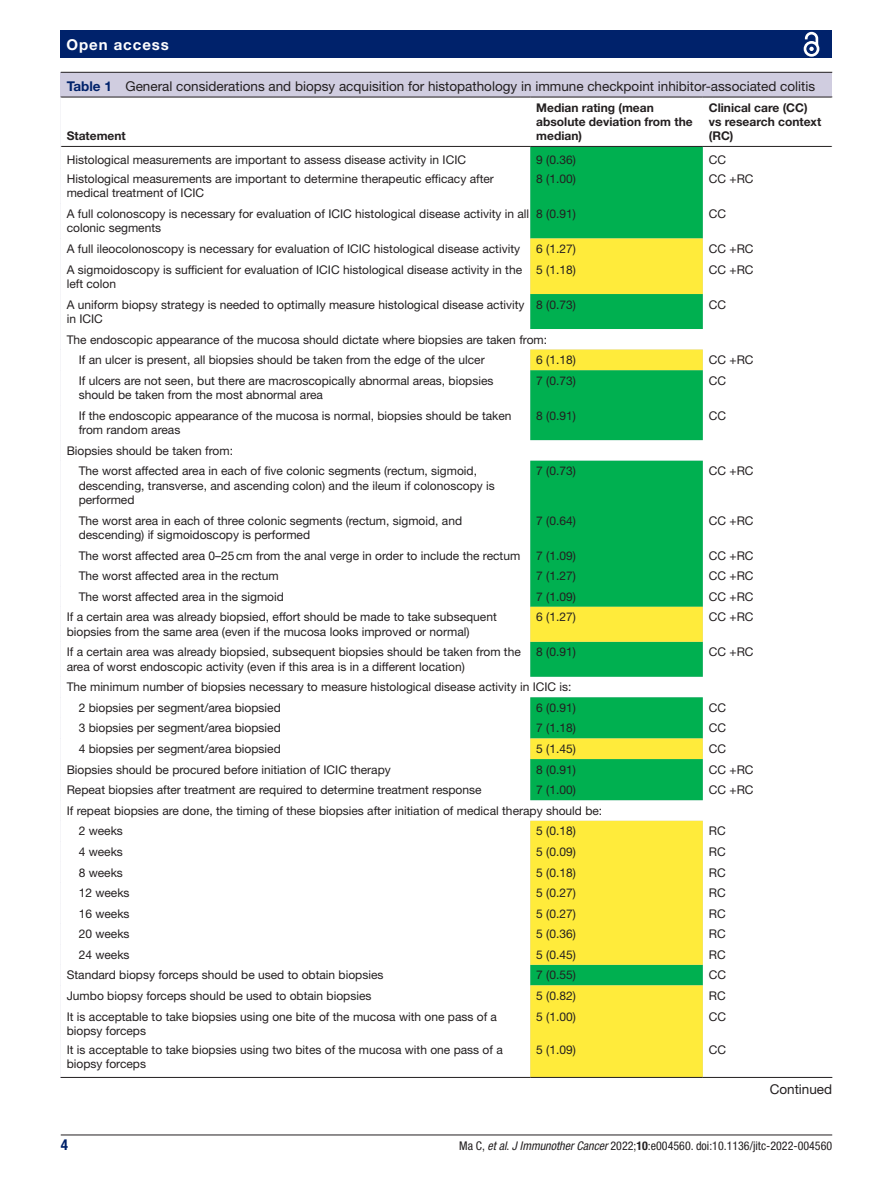
<style>
.page{position:relative;width:893px;height:1191px;background:#fff}
.page>*{position:absolute;margin:0;border:0;box-sizing:border-box;transform-origin:0 0}
.t1{font:700 15px "Helvetica Neue LT Std";letter-spacing:.065em;color:#fff}
.t2{font:700 condensed 15px "Helvetica Neue LT Std";color:#00226b}
.t3{font:13.5px "Helvetica Neue LT Std";color:#231f20}
.t4{font:12px/14.4px "Helvetica Neue LT Std";color:#231f20}
.t5{font:700 12px/14.4px "Helvetica Neue LT Std";color:#231f20}
.t6{font:condensed 12px "Helvetica Neue LT Std";color:#231f20}
.s1{font-weight:700;color:#00226b}
.s2{font-style:italic}
.s3{font-weight:700}
</style>
<div class="page">
<hr style="left:61px;top:1134px;width:771px;height:1px;background:#231f20">
<div style="left:61px;top:31px;width:771px;height:27px;background:#00226b"></div>
<svg style="left:803px;top:31px;width:17px;height:26px"></svg>
<div style="left:61px;top:73px;width:771px;height:1004px;background:#d0cde0"></div>
<hr style="left:61px;top:72px;width:771px;height:1px;background:#231f20">
<div style="left:61px;top:98px;width:771px;height:979px;background:#fff"></div>
<div style="left:530px;top:147px;width:173px;height:91px;background:#00b050"></div>
<svg style="left:530px;top:238px;width:173px;height:839px;background:#89d158"></svg>
<hr style="left:61px;top:97px;width:469px;height:1px;background:#231f20">
<hr style="left:61px;top:146px;width:469px;height:1px;background:#231f20">
<hr style="left:530px;top:97px;width:173px;height:1px;background:#231f20">
<hr style="left:530px;top:146px;width:173px;height:1px;background:#231f20">
<hr style="left:703px;top:97px;width:129px;height:1px;background:#231f20">
<hr style="left:703px;top:146px;width:129px;height:1px;background:#231f20">
<svg style="left:60px;top:697px;width:1px;height:309px"></svg>
<hr style="left:61px;top:1077px;width:469px;height:1px;background:#231f20">
<hr style="left:530px;top:1077px;width:173px;height:1px;background:#231f20">
<hr style="left:703px;top:1077px;width:129px;height:1px;background:#231f20">
<p class="t1" style="left:66px;top:35px;width:104px">Open access</p>
<p class="t3" style="left:67px;top:78px;width:750px"><span class="s1">Table 1</span> General considerations and biopsy acquisition for histopathology in immune checkpoint inhibitor-associated colitis</p>
<p class="t5" style="left:67px;top:129px;width:61px">Statement</p>
<p class="t5" style="left:536px;top:100px;width:158px">Median rating (mean absolute deviation from the median)</p>
<p class="t5" style="left:709px;top:100px;width:114px">Clinical care (CC) vs research context (RC)</p>
<p class="t4" style="left:67px;top:152px;width:401px">Histological measurements are important to assess disease activity in ICIC</p>
<p class="t4" style="left:536px;top:152px;width:41px">9 (0.36)</p>
<p class="t4" style="left:709px;top:152px;width:19px">CC</p>
<p class="t4" style="left:67px;top:171px;width:429px">Histological measurements are important to determine therapeutic efficacy after medical treatment of ICIC</p>
<p class="t4" style="left:536px;top:171px;width:41px">8 (1.00)</p>
<p class="t4" style="left:709px;top:171px;width:46px">CC +RC</p>
<p class="t4" style="left:67px;top:206px;width:464px">A full colonoscopy is necessary for evaluation of ICIC histological disease activity in all colonic segments</p>
<p class="t4" style="left:536px;top:206px;width:41px">8 (0.91)</p>
<p class="t4" style="left:709px;top:206px;width:19px">CC</p>
<p class="t4" style="left:67px;top:241px;width:455px">A full ileocolonoscopy is necessary for evaluation of ICIC histological disease activity</p>
<p class="t4" style="left:536px;top:241px;width:41px">6 (1.27)</p>
<p class="t4" style="left:709px;top:241px;width:46px">CC +RC</p>
<p class="t4" style="left:67px;top:262px;width:457px">A sigmoidoscopy is sufficient for evaluation of ICIC histological disease activity in the left colon</p>
<p class="t4" style="left:536px;top:262px;width:41px">5 (1.18)</p>
<p class="t4" style="left:709px;top:262px;width:46px">CC +RC</p>
<p class="t4" style="left:67px;top:297px;width:459px">A uniform biopsy strategy is needed to optimally measure histological disease activity in ICIC</p>
<p class="t4" style="left:536px;top:297px;width:41px">8 (0.73)</p>
<p class="t4" style="left:709px;top:297px;width:19px">CC</p>
<p class="t4" style="left:79px;top:329px;width:470px;line-height:20.5px;text-indent:-12px">The endoscopic appearance of the mucosa should dictate where biopsies are taken from:<br>If an ulcer is present, all biopsies should be taken from the edge of the ulcer</p>
<p class="t4" style="left:536px;top:352px;width:41px">6 (1.18)</p>
<p class="t4" style="left:709px;top:352px;width:46px">CC +RC</p>
<p class="t4" style="left:79px;top:373px;width:416px">If ulcers are not seen, but there are macroscopically abnormal areas, biopsies should be taken from the most abnormal area</p>
<p class="t4" style="left:536px;top:373px;width:41px">7 (0.73)</p>
<p class="t4" style="left:709px;top:373px;width:19px">CC</p>
<p class="t4" style="left:79px;top:408px;width:434px">If the endoscopic appearance of the mucosa is normal, biopsies should be taken from random areas</p>
<p class="t4" style="left:536px;top:408px;width:41px">8 (0.91)</p>
<p class="t4" style="left:709px;top:408px;width:19px">CC</p>
<p class="t4" style="left:79px;top:440px;width:400px;line-height:20.5px;text-indent:-12px">Biopsies should be taken from:<br>The worst affected area in each of five colonic segments (rectum, sigmoid,</p>
<p class="t4" style="left:79px;top:478px;width:418px">descending, transverse, and ascending colon) and the ileum if colonoscopy is performed</p>
<p class="t4" style="left:536px;top:463px;width:41px">7 (0.73)</p>
<p class="t4" style="left:709px;top:463px;width:46px">CC +RC</p>
<p class="t4" style="left:79px;top:513px;width:385px">The worst area in each of three colonic segments (rectum, sigmoid, and descending) if sigmoidoscopy is performed</p>
<p class="t4" style="left:536px;top:513px;width:41px">7 (0.64)</p>
<p class="t4" style="left:709px;top:513px;width:46px">CC +RC</p>
<p class="t4" style="left:79px;top:548px;width:443px">The worst affected area 0–25cm from the anal verge in order to include the rectum</p>
<p class="t4" style="left:536px;top:548px;width:41px">7 (1.09)</p>
<p class="t4" style="left:709px;top:548px;width:46px">CC +RC</p>
<p class="t4" style="left:79px;top:568px;width:202px">The worst affected area in the rectum</p>
<p class="t4" style="left:536px;top:568px;width:41px">7 (1.27)</p>
<p class="t4" style="left:709px;top:568px;width:46px">CC +RC</p>
<p class="t4" style="left:79px;top:589px;width:207px">The worst affected area in the sigmoid</p>
<p class="t4" style="left:536px;top:589px;width:41px">7 (1.09)</p>
<p class="t4" style="left:709px;top:589px;width:46px">CC +RC</p>
<p class="t4" style="left:67px;top:610px;width:432px">If a certain area was already biopsied, effort should be made to take subsequent biopsies from the same area (even if the mucosa looks improved or normal)</p>
<p class="t4" style="left:536px;top:610px;width:41px">6 (1.27)</p>
<p class="t4" style="left:709px;top:610px;width:46px">CC +RC</p>
<p class="t4" style="left:67px;top:644px;width:456px">If a certain area was already biopsied, subsequent biopsies should be taken from the area of worst endoscopic activity (even if this area is in a different location)</p>
<p class="t4" style="left:536px;top:644px;width:41px">8 (0.91)</p>
<p class="t4" style="left:709px;top:644px;width:46px">CC +RC</p>
<p class="t4" style="left:79px;top:676px;width:494px;line-height:20.5px;text-indent:-12px">The minimum number of biopsies necessary to measure histological disease activity in ICIC is:<br>2 biopsies per segment/area biopsied</p>
<p class="t4" style="left:536px;top:700px;width:41px">6 (0.91)</p>
<p class="t4" style="left:709px;top:700px;width:19px">CC</p>
<p class="t4" style="left:79px;top:721px;width:204px">3 biopsies per segment/area biopsied</p>
<p class="t4" style="left:536px;top:721px;width:41px">7 (1.18)</p>
<p class="t4" style="left:709px;top:721px;width:19px">CC</p>
<p class="t4" style="left:79px;top:741px;width:204px">4 biopsies per segment/area biopsied</p>
<p class="t4" style="left:536px;top:741px;width:41px">5 (1.45)</p>
<p class="t4" style="left:709px;top:741px;width:19px">CC</p>
<p class="t4" style="left:67px;top:762px;width:326px">Biopsies should be procured before initiation of ICIC therapy</p>
<p class="t4" style="left:536px;top:762px;width:41px">8 (0.91)</p>
<p class="t4" style="left:709px;top:762px;width:46px">CC +RC</p>
<p class="t4" style="left:67px;top:782px;width:416px">Repeat biopsies after treatment are required to determine treatment response</p>
<p class="t4" style="left:536px;top:782px;width:41px">7 (1.00)</p>
<p class="t4" style="left:709px;top:782px;width:46px">CC +RC</p>
<p class="t4" style="left:79px;top:800px;width:525px;line-height:20.5px;text-indent:-12px">If repeat biopsies are done, the timing of these biopsies after initiation of medical therapy should be:<br>2 weeks</p>
<p class="t4" style="left:536px;top:823px;width:41px">5 (0.18)</p>
<p class="t4" style="left:709px;top:823px;width:18px">RC</p>
<p class="t4" style="left:79px;top:844px;width:46px">4 weeks</p>
<p class="t4" style="left:536px;top:844px;width:41px">5 (0.09)</p>
<p class="t4" style="left:709px;top:844px;width:18px">RC</p>
<p class="t4" style="left:79px;top:865px;width:46px">8 weeks</p>
<p class="t4" style="left:536px;top:865px;width:41px">5 (0.18)</p>
<p class="t4" style="left:709px;top:865px;width:18px">RC</p>
<p class="t4" style="left:79px;top:885px;width:52px">12 weeks</p>
<p class="t4" style="left:536px;top:885px;width:41px">5 (0.27)</p>
<p class="t4" style="left:709px;top:885px;width:18px">RC</p>
<p class="t4" style="left:79px;top:906px;width:52px">16 weeks</p>
<p class="t4" style="left:536px;top:906px;width:41px">5 (0.27)</p>
<p class="t4" style="left:709px;top:906px;width:18px">RC</p>
<p class="t4" style="left:79px;top:926px;width:52px">20 weeks</p>
<p class="t4" style="left:536px;top:926px;width:41px">5 (0.36)</p>
<p class="t4" style="left:709px;top:926px;width:18px">RC</p>
<p class="t4" style="left:79px;top:947px;width:52px">24 weeks</p>
<p class="t4" style="left:536px;top:947px;width:41px">5 (0.45)</p>
<p class="t4" style="left:709px;top:947px;width:18px">RC</p>
<p class="t4" style="left:67px;top:967px;width:318px">Standard biopsy forceps should be used to obtain biopsies</p>
<p class="t4" style="left:536px;top:967px;width:41px">7 (0.55)</p>
<p class="t4" style="left:709px;top:967px;width:19px">CC</p>
<p class="t4" style="left:67px;top:988px;width:306px">Jumbo biopsy forceps should be used to obtain biopsies</p>
<p class="t4" style="left:536px;top:988px;width:41px">5 (0.82)</p>
<p class="t4" style="left:709px;top:988px;width:18px">RC</p>
<p class="t4" style="left:67px;top:1009px;width:432px">It is acceptable to take biopsies using one bite of the mucosa with one pass of a biopsy forceps</p>
<p class="t4" style="left:536px;top:1009px;width:41px">5 (1.00)</p>
<p class="t4" style="left:709px;top:1009px;width:19px">CC</p>
<p class="t4" style="left:67px;top:1042px;width:438px">It is acceptable to take biopsies using two bites of the mucosa with one pass of a biopsy forceps</p>
<p class="t4" style="left:536px;top:1042px;width:41px">5 (1.09)</p>
<p class="t4" style="left:709px;top:1042px;width:19px">CC</p>
<p class="t3" style="left:770px;top:1081px;width:64px">Continued</p>
<p class="t2" style="left:61px;top:1135px;width:9px">4</p>
<p class="t6" style="left:459px;top:1138px;width:374px">Ma C, <span class="s2">et al</span>. <span class="s2">J Immunother Cancer</span> 2022;<span class="s3">10</span>:e004560. doi:10.1136/jitc-2022-004560</p>
</div>
